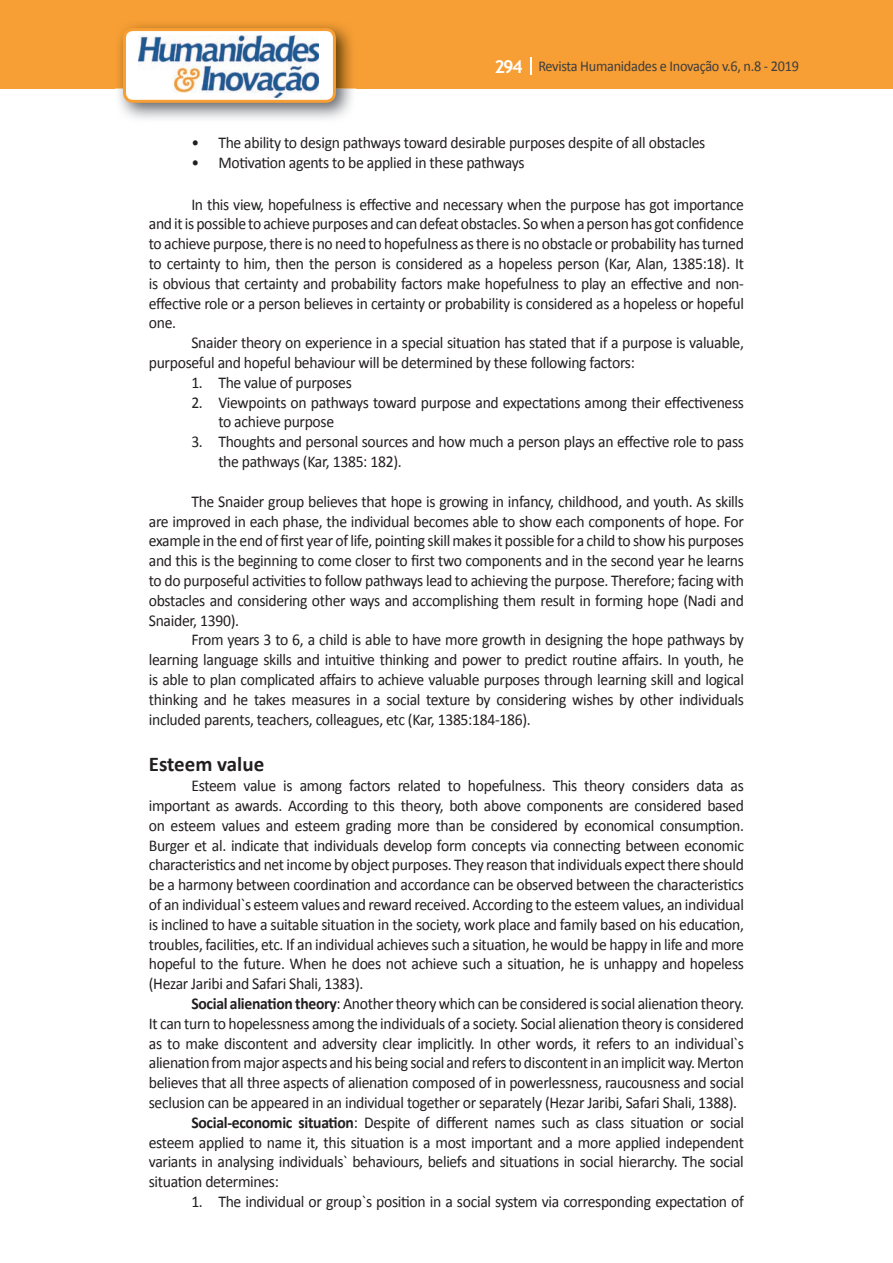
<style>
.page{position:relative;width:893px;height:1263px;background:#fff}
.page>*{position:absolute;margin:0;border:0;box-sizing:border-box;transform-origin:0 0}
.t1{font:700 21px "Calibri";color:#231f20}
.t2{font:16.5px/19.8px "Calibri";letter-spacing:-.02em;color:#231f20;text-align:justify;scale:.95 1}
.t3{font:15px "Calibri";letter-spacing:-.02em;color:#3e3e3f;scale:.95 1}
.s1{font-family:"Trebuchet MS";font-weight:700;font-size:18px;color:#fff}
.s2{font-weight:700}
</style>
<div class="page">
<div style="left:0;top:0;width:893px;height:88px;background:#f79e34"></div>
<svg style="left:530px;top:57px;width:2px;height:18px"></svg>
<img style="left:115px;top:24px;width:241px;height:95px">
<svg style="left:123px;top:28px;width:213px;height:75px"></svg>
<p class="t3" style="left:495px;top:57px;width:322px"><span class="s1">294</span> Revista Humanidades e Inovação v.6, n.8 - 2019</p>
<p class="t2" style="left:191px;top:133px;width:542px">• The ability to design pathways toward desirable purposes despite of all obstacles</p>
<p class="t2" style="left:191px;top:153px;width:352px">• Motivation agents to be applied in these pathways</p>
<p class="t2" style="left:149px;top:194px;width:628px;text-indent:43px">In this view, hopefulness is effective and necessary when the purpose has got importance and it is possible to achieve purposes and can defeat obstacles. So when a person has got confidence to achieve purpose, there is no need to hopefulness as there is no obstacle or probability has turned to certainty to him, then the person is considered as a hopeless person (Kar, Alan, 1385:18). It is obvious that certainty and probability factors make hopefulness to play an effective and non&shy;effective role or a person believes in certainty or probability is considered as a hopeless or hopeful one.</p>
<p class="t2" style="left:149px;top:333px;width:628px;text-indent:43px">Snaider theory on experience in a special situation has stated that if a purpose is valuable, purposeful and hopeful behaviour will be determined by these following factors:</p>
<p class="t2" style="left:191px;top:373px;width:170px">1. The value of purposes</p>
<p class="t2" style="left:218px;top:392px;width:555px;text-indent:-27px">2. Viewpoints on pathways toward purpose and expectations among their effectiveness to achieve purpose</p>
<p class="t2" style="left:218px;top:432px;width:555px;text-indent:-27px">3. Thoughts and personal sources and how much a person plays an effective role to pass the pathways (Kar, 1385: 182).</p>
<p class="t2" style="left:149px;top:491px;width:628px;text-indent:43px">The Snaider group believes that hope is growing in infancy, childhood, and youth. As skills are improved in each phase, the individual becomes able to show each components of hope. For example in the end of first year of life, pointing skill makes it possible for a child to show his purposes and this is the beginning to come closer to first two components and in the second year he learns to do purposeful activities to follow pathways lead to achieving the purpose. Therefore; facing with obstacles and considering other ways and accomplishing them result in forming hope (Nadi and Snaider, 1390).</p>
<p class="t2" style="left:149px;top:630px;width:628px;text-indent:43px">From years 3 to 6, a child is able to have more growth in designing the hope pathways by learning language skills and intuitive thinking and power to predict routine affairs. In youth, he is able to plan complicated affairs to achieve valuable purposes through learning skill and logical thinking and he takes measures in a social texture by considering wishes by other individuals included parents, teachers, colleagues, etc (Kar, 1385:184-186).</p>
<p class="t1" style="left:149px;top:751px;width:117px">Esteem value</p>
<p class="t2" style="left:149px;top:776px;width:628px;text-indent:43px">Esteem value is among factors related to hopefulness. This theory considers data as important as awards. According to this theory, both above components are considered based on esteem values and esteem grading more than be considered by economical consumption.<br>Burger et al. indicate that individuals develop form concepts via connecting between economic characteristics and net income by object purposes. They reason that individuals expect there should be a harmony between coordination and accordance can be observed between the characteristics of an individual`s esteem values and reward received. According to the esteem values, an individual is inclined to have a suitable situation in the society, work place and family based on his education, troubles, facilities, etc. If an individual achieves such a situation, he would be happy in life and more hopeful to the future. When he does not achieve such a situation, he is unhappy and hopeless (Hezar Jaribi and Safari Shali, 1383).</p>
<p class="t2" style="left:191px;top:994px;width:583px"><span class="s2">Social alienation theory</span>: Another theory which can be considered is social alienation theory.</p>
<p class="t2" style="left:149px;top:1013px;width:628px">It can turn to hopelessness among the individuals of a society. Social alienation theory is considered</p>
<p class="t2" style="left:149px;top:1033px;width:628px">as to make discontent and adversity clear implicitly. In other words, it refers to an individual`s</p>
<p class="t2" style="left:149px;top:1053px;width:628px">alienation from major aspects and his being social and refers to discontent in an implicit way. Merton</p>
<p class="t2" style="left:149px;top:1073px;width:628px">believes that all three aspects of alienation composed of in powerlessness, raucousness and social</p>
<p class="t2" style="left:149px;top:1093px;width:621px">seclusion can be appeared in an individual together or separately (Hezar Jaribi, Safari Shali, 1388).</p>
<p class="t2" style="left:191px;top:1112px;width:583px"><span class="s2">Social-economic situation</span>: Despite of different names such as class situation or social</p>
<p class="t2" style="left:149px;top:1132px;width:628px">esteem applied to name it, this situation is a most important and a more applied independent</p>
<p class="t2" style="left:149px;top:1152px;width:628px">variants in analysing individuals` behaviours, beliefs and situations in social hierarchy. The social</p>
<p class="t2" style="left:149px;top:1172px;width:138px">situation determines:</p>
<p class="t2" style="left:191px;top:1192px;width:583px">1. The individual or group`s position in a social system via corresponding expectation of</p>
</div>
